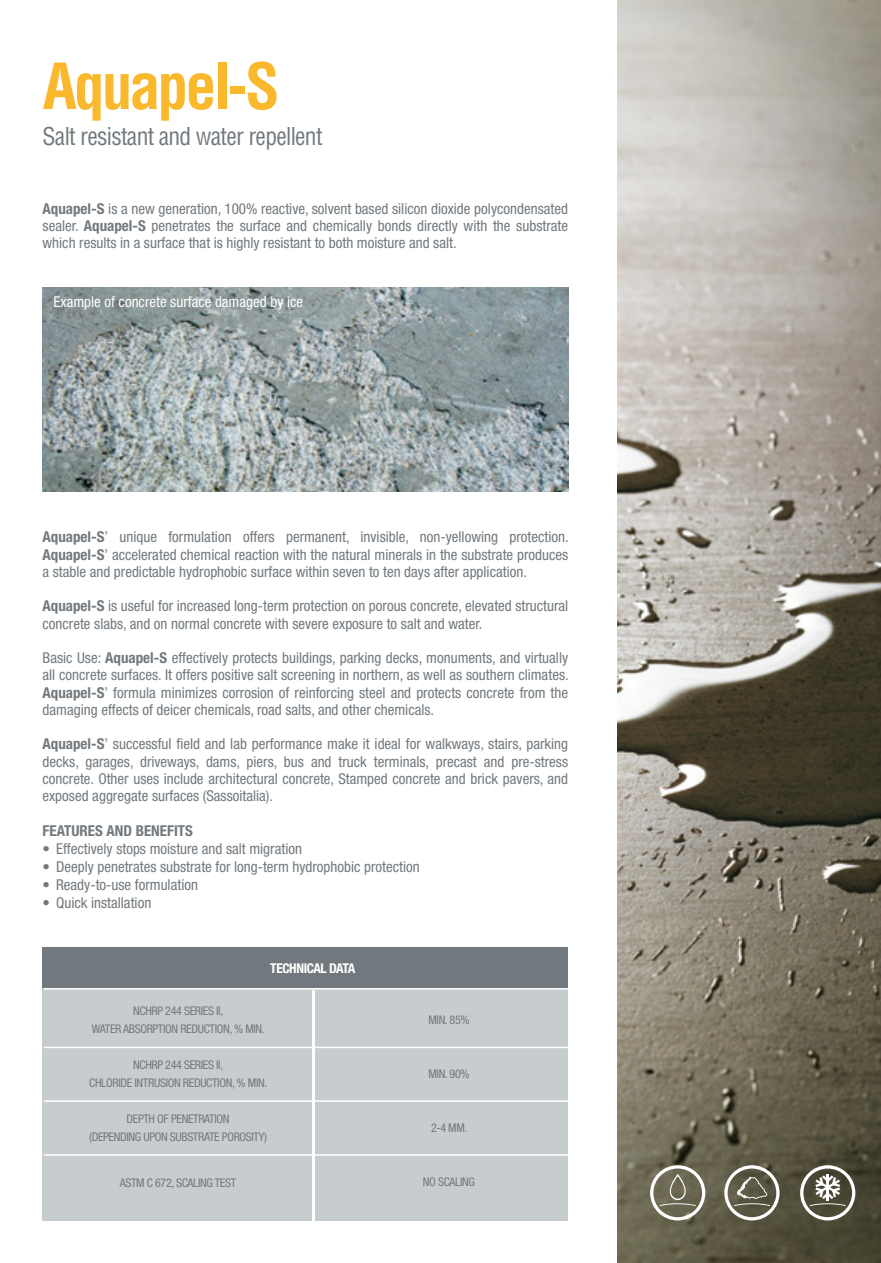
<style>
.page{position:relative;width:881px;height:1263px;background:#fff}
.page>*{position:absolute;margin:0;border:0;box-sizing:border-box;transform-origin:0 0}
.t1{font:700 condensed 61.95px "Helvetica";letter-spacing:-.05em;color:#fab82d}
.t2{font:condensed 24px "Helvetica";letter-spacing:-.03em;color:#72797e}
.t3{font:condensed 15px/17.2px "Helvetica Neue";color:#72797e;text-align:justify}
.t4{font:condensed 15px "Helvetica Neue";color:#fff}
.t5{font:700 condensed 15px "Helvetica Neue";color:#72797e}
.t6{font:700 condensed 13.5px "Helvetica Neue";letter-spacing:-.03em;color:#fff}
.t7{font:condensed 12px "Helvetica Neue";letter-spacing:-.03em;color:#72797e}
.s1{font-weight:700}
</style>
<div class="page">
<img style="left:617px;top:0;width:263px;height:1263px">
<img style="left:43px;top:287px;width:525px;height:204px">
<svg style="left:649px;top:1165px;width:56px;height:55px;background:#898675"></svg>
<svg style="left:724px;top:1165px;width:55px;height:55px;background:#7d7b6b"></svg>
<svg style="left:799px;top:1165px;width:56px;height:55px"></svg>
<div style="left:43px;top:988px;width:525px;height:232px;background:#c7cccf"></div>
<div style="left:43px;top:947px;width:525px;height:41px;background:#72797e"></div>
<hr style="left:312px;top:990px;width:3px;height:231px;background:#fff">
<hr style="left:44px;top:988px;width:539px;height:1px;background:#fff">
<hr style="left:44px;top:1047px;width:539px;height:1px;background:#fff">
<hr style="left:44px;top:1100px;width:539px;height:2px;background:#fff">
<hr style="left:44px;top:1154px;width:539px;height:2px;background:#fff">
<h1 class="t1" style="left:43px;top:48px;width:238px">Aquapel-S</h1>
<h2 class="t2" style="left:43px;top:121px;width:281px">Salt resistant and water repellent</h2>
<p class="t3" style="left:43px;top:200px;width:527px"><span class="s1">Aquapel-S</span> is a new generation, 100% reactive, solvent based silicon dioxide polycondensated sealer. <span class="s1">Aquapel-S</span> penetrates the surface and chemically bonds directly with the substrate which results in a surface that is highly resistant to both moisture and salt.</p>
<p class="t4" style="left:54px;top:293px;width:251px">Example of concrete surface damaged by ice</p>
<p class="t3" style="left:43px;top:528px;width:527px"><span class="s1">Aquapel-S</span>’ unique formulation offers permanent, invisible, non-yellowing protection.<br><span class="s1">Aquapel-S</span>’ accelerated chemical reaction with the natural minerals in the substrate produces a stable and predictable hydrophobic surface within seven to ten days after application.</p>
<p class="t3" style="left:43px;top:597px;width:527px"><span class="s1">Aquapel-S</span> is useful for increased long-term protection on porous concrete, elevated structural concrete slabs, and on normal concrete with severe exposure to salt and water.</p>
<p class="t3" style="left:43px;top:649px;width:527px">Basic Use: <span class="s1">Aquapel-S</span> effectively protects buildings, parking decks, monuments, and virtually all concrete surfaces. It offers positive salt screening in northern, as well as southern climates.<br><span class="s1">Aquapel-S</span>’ formula minimizes corrosion of reinforcing steel and protects concrete from the damaging effects of deicer chemicals, road salts, and other chemicals.</p>
<p class="t3" style="left:43px;top:735px;width:527px"><span class="s1">Aquapel-S</span>’ successful field and lab performance make it ideal for walkways, stairs, parking decks, garages, driveways, dams, piers, bus and truck terminals, precast and pre-stress concrete. Other uses include architectural concrete, Stamped concrete and brick pavers, and exposed aggregate surfaces (Sassoitalia).</p>
<p class="t5" style="left:43px;top:821px;width:151px">Features and benefits</p>
<p class="t3" style="left:43px;top:839px;width:261px">• Effectively stops moisture and salt migration</p>
<p class="t3" style="left:43px;top:857px;width:378px">• Deeply penetrates substrate for long-term hydrophobic protection</p>
<p class="t3" style="left:43px;top:875px;width:157px">• Ready-to-use formulation</p>
<p class="t3" style="left:43px;top:893px;width:110px">• Quick installation</p>
<p class="t7" style="left:133px;top:1004px;width:57px">NCHRP 244 series</p>
<p class="t7" style="left:216px;top:1004px;width:9px">II,</p>
<p class="t6" style="left:270px;top:960px;width:86px">Technical data</p>
<p class="t7" style="left:92px;top:1022px;width:7px">water</p>
<p class="t7" style="left:123px;top:1022px;width:18px">absorption</p>
<p class="t7" style="left:180px;top:1022px;width:7px">reduction</p>
<p class="t7" style="left:229px;top:1022px;width:37px">, % min .</p>
<p class="t7" style="left:133px;top:1058px;width:57px">NCHRP 244 series</p>
<p class="t7" style="left:216px;top:1058px;width:9px">II,</p>
<p class="t7" style="left:89px;top:1076px;width:7px">chloride</p>
<p class="t7" style="left:134px;top:1076px;width:6px">intrusion</p>
<p class="t7" style="left:183px;top:1076px;width:7px">reduction</p>
<p class="t7" style="left:232px;top:1076px;width:37px">, % min .</p>
<p class="t7" style="left:126px;top:1112px;width:13px">Depth</p>
<p class="t7" style="left:157px;top:1112px;width:20px">of penetration</p>
<p class="t7" style="left:89px;top:1130px;width:16px">(Depending</p>
<p class="t7" style="left:143px;top:1130px;width:7px">upon</p>
<p class="t7" style="left:170px;top:1130px;width:24px">substrate</p>
<p class="t7" style="left:222px;top:1130px;width:7px">porosit</p>
<p class="t7" style="left:259px;top:1130px;width:10px">y)</p>
<p class="t7" style="left:120px;top:1176px;width:63px">ASTM C 672, scaling</p>
<p class="t7" style="left:215px;top:1176px;width:7px">test</p>
<p class="t7" style="left:428px;top:1012px;width:42px">Min. 85%</p>
<p class="t7" style="left:428px;top:1066px;width:42px">Min . 90%</p>
<p class="t7" style="left:431px;top:1120px;width:38px">2-4 mm .</p>
<p class="t7" style="left:423px;top:1174px;width:22px">No scaling</p>
</div>
